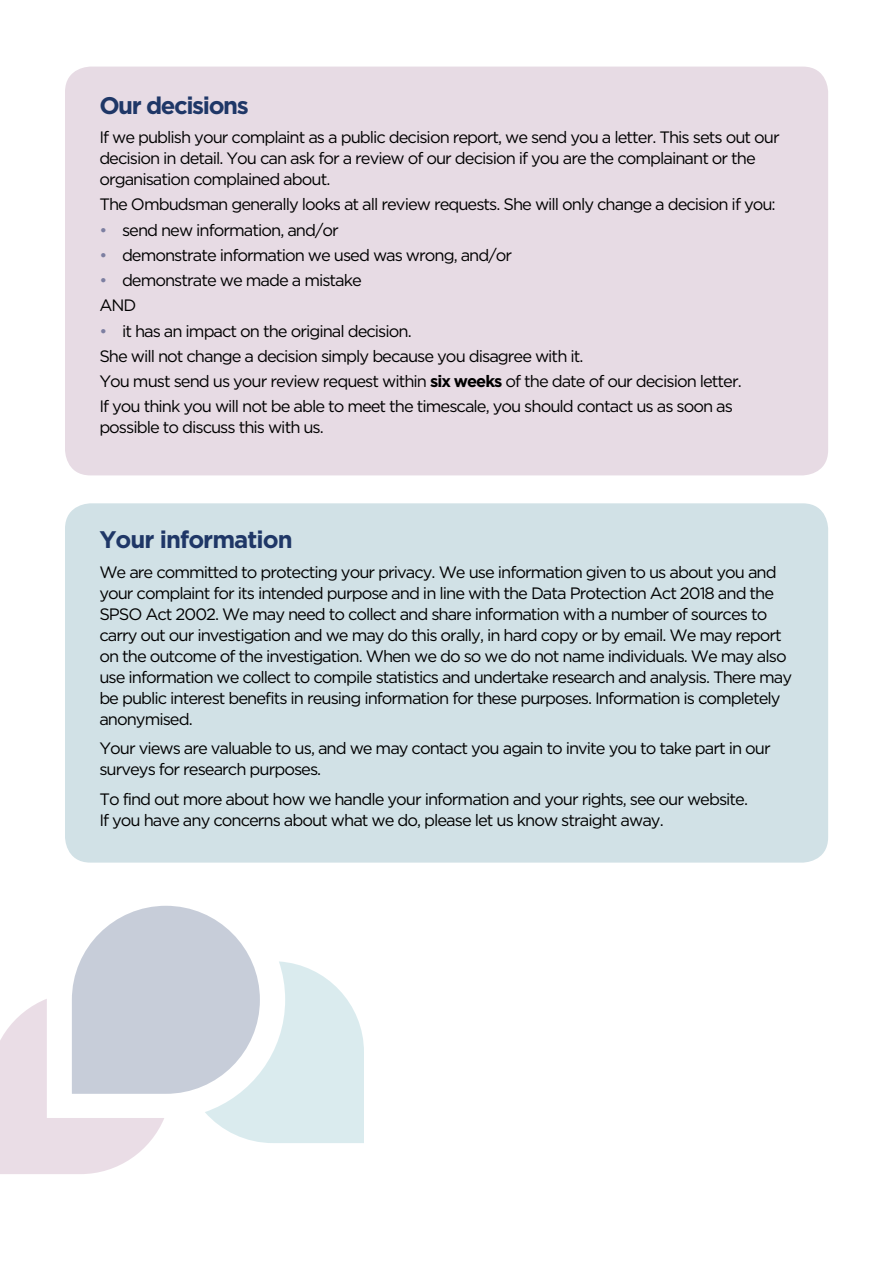
<style>
.page{position:relative;width:893px;height:1263px;background:#fff}
.page>*{position:absolute;margin:0;border:0;box-sizing:border-box;transform-origin:0 0}
.t1{font:700 24px "Gotham";letter-spacing:-.04em;color:#1f3767}
.t2{font:700 24px "Gotham";letter-spacing:-.06em;color:#1f3767}
.t3{font:16.5px/21px "Gotham";letter-spacing:-.06em;color:#000}
.s1{color:#7d7fa1}
.s2{font-weight:700}
</style>
<div class="page">
<div style="left:65px;top:503px;width:763px;height:360px;background:#d1e1e6;border-radius:26px"></div>
<div style="left:65px;top:67px;width:763px;height:408px;background:#e7dbe4;border-radius:26px"></div>
<svg style="left:0;top:906px;width:364px;height:268px"></svg>
<hr style="left:892px;top:1023px;width:1px;height:240px;background:#decedb">
<h1 class="t2" style="left:99px;top:89px;width:151px">Our decisions</h1>
<p class="t3" style="left:99px;top:126px;width:682px">If we publish your complaint as a public decision report, we send you a letter. This sets out our decision in detail. You can ask for a review of our decision if you are the complainant or the organisation complained about.</p>
<p class="t3" style="left:99px;top:194px;width:678px">The Ombudsman generally looks at all review requests. She will only change a decision if you:</p>
<p class="t3" style="left:99px;top:219px;width:241px"><span class="s1">•</span> send new information, and/or</p>
<p class="t3" style="left:99px;top:244px;width:414px"><span class="s1">•</span> demonstrate information we used was wrong, and/or</p>
<p class="t3" style="left:99px;top:267px;width:264px;line-height:25.2px"><span class="s1">•</span> demonstrate we made a mistake<br>AND</p>
<p class="t3" style="left:99px;top:318px;width:644px;line-height:25.2px"><span class="s1">•</span> it has an impact on the original decision.<br>She will not change a decision simply because you disagree with it.<br>You must send us your review request within <span class="s2">six weeks</span> of the date of our decision letter.<br>If you think you will not be able to meet the timescale, you should contact us as soon as</p>
<p class="t3" style="left:99px;top:417px;width:226px">possible to discuss this with us.</p>
<h1 class="t1" style="left:99px;top:524px;width:195px">Your information</h1>
<p class="t3" style="left:99px;top:561px;width:694px">We are committed to protecting your privacy. We use information given to us about you and your complaint for its intended purpose and in line with the Data Protection Act 2018 and the SPSO Act 2002. We may need to collect and share information with a number of sources to carry out our investigation and we may do this orally, in hard copy or by email. We may report on the outcome of the investigation. When we do so we do not name individuals. We may also use information we collect to compile statistics and undertake research and analysis. There may be public interest benefits in reusing information for these purposes. Information is completely anonymised.</p>
<p class="t3" style="left:99px;top:737px;width:673px">Your views are valuable to us, and we may contact you again to invite you to take part in our surveys for research purposes.</p>
<p class="t3" style="left:99px;top:788px;width:650px">To find out more about how we handle your information and your rights, see our website.<br>If you have any concerns about what we do, please let us know straight away.</p>
</div>
